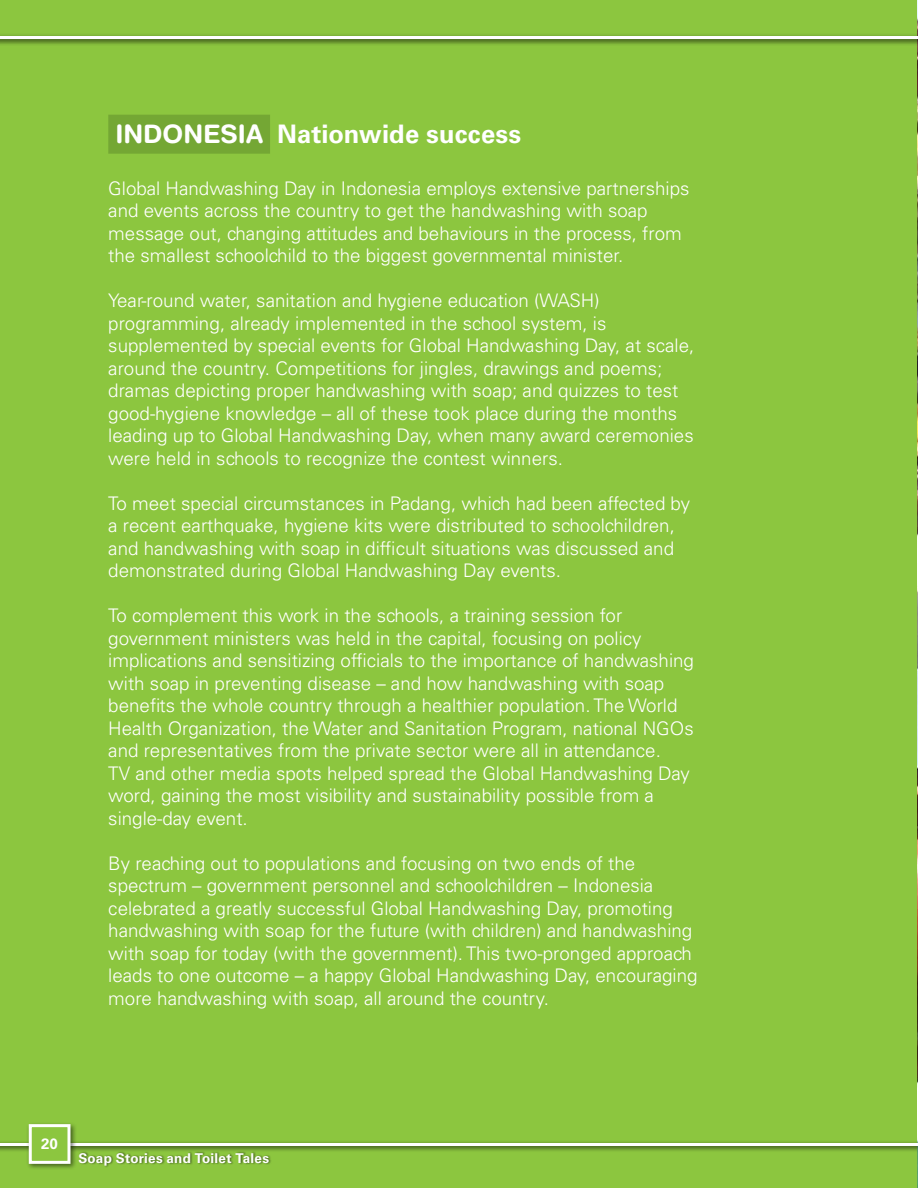
<style>
.page{position:relative;width:918px;height:1188px;background:#8cc63f}
.page>*{position:absolute;margin:0;border:0;box-sizing:border-box;transform-origin:0 0}
.t1{font:700 25.5px "Univers LT Std";letter-spacing:.005em;color:#fff}
.t2{font:300 18.75px/22.5px "Univers LT Std";color:#fff}
.t3{font:700 15px "Univers LT Std";color:#fff}
.t4{font:700 13.5px "Univers LT Std";letter-spacing:.015em;color:#fff}
.s1{font-family:"Helvetica Rounded LT Std"}
</style>
<div class="page">
<img style="left:917px;top:0;width:1px;height:1188px">
<div style="left:0;top:33px;width:918px;height:13px;background:#000;opacity:.75"></div>
<hr style="left:0;top:36px;width:918px;height:3px;background:#fff">
<div style="left:0;top:1140px;width:918px;height:13px;background:#000;opacity:.75"></div>
<hr style="left:0;top:1143px;width:918px;height:3px;background:#fff">
<div style="left:108px;top:115px;width:162px;height:39px;background:#74a734"></div>
<div style="left:27px;top:1122px;width:50px;height:49px;background:#000;opacity:.5"></div>
<div style="left:30px;top:1126px;width:39px;height:36px;background:#8cc63f"></div>
<div style="left:29px;top:1124px;width:41px;height:40px;border:3px solid #fff"></div>
<div style="left:78px;top:1152px;width:194px;height:16px;background:#000;opacity:.5"></div>
<h1 class="t1" style="left:115px;top:119px;width:407px"><span class="s1">INDONESIA</span> Nationwide success</h1>
<p class="t2" style="left:108px;top:177px;width:583px">Global Handwashing Day in Indonesia employs extensive partnerships and events across the country to get the handwashing with soap message out, changing attitudes and behaviours in the process, from the smallest schoolchild to the biggest governmental minister.</p>
<p class="t2" style="left:108px;top:290px;width:588px">Year-round water, sanitation and hygiene education (WASH) programming, already implemented in the school system, is supplemented by special events for Global Handwashing Day, at scale, around the country. Competitions for jingles, drawings and poems; dramas depicting proper handwashing with soap; and quizzes to test good-hygiene knowledge – all of these took place during the months leading up to Global Handwashing Day, when many award ceremonies were held in schools to recognize the contest winners.</p>
<p class="t2" style="left:108px;top:492px;width:583px">To meet special circumstances in Padang, which had been affected by a recent earthquake, hygiene kits were distributed to schoolchildren, and handwashing with soap in difficult situations was discussed and demonstrated during Global Handwashing Day events.</p>
<p class="t2" style="left:108px;top:605px;width:587px">To complement this work in the schools, a training session for government ministers was held in the capital, focusing on policy implications and sensitizing officials to the importance of handwashing with soap in preventing disease – and how handwashing with soap benefits the whole country through a healthier population. The World Health Organization, the Water and Sanitation Program, national NGOs and representatives from the private sector were all in attendance.<br>TV and other media spots helped spread the Global Handwashing Day word, gaining the most visibility and sustainability possible from a single-day event.</p>
<p class="t2" style="left:108px;top:852px;width:591px">By reaching out to populations and focusing on two ends of the spectrum – government personnel and schoolchildren – Indonesia celebrated a greatly successful Global Handwashing Day, promoting handwashing with soap for the future (with children) and handwashing with soap for today (with the government). This two-pronged approach leads to one outcome – a happy Global Handwashing Day, encouraging more handwashing with soap, all around the country.</p>
<p class="t3" style="left:41px;top:1135px;width:18px">20</p>
<p class="t4" style="left:78px;top:1150px;width:192px">Soap Stories and Toilet Tales</p>
</div>
